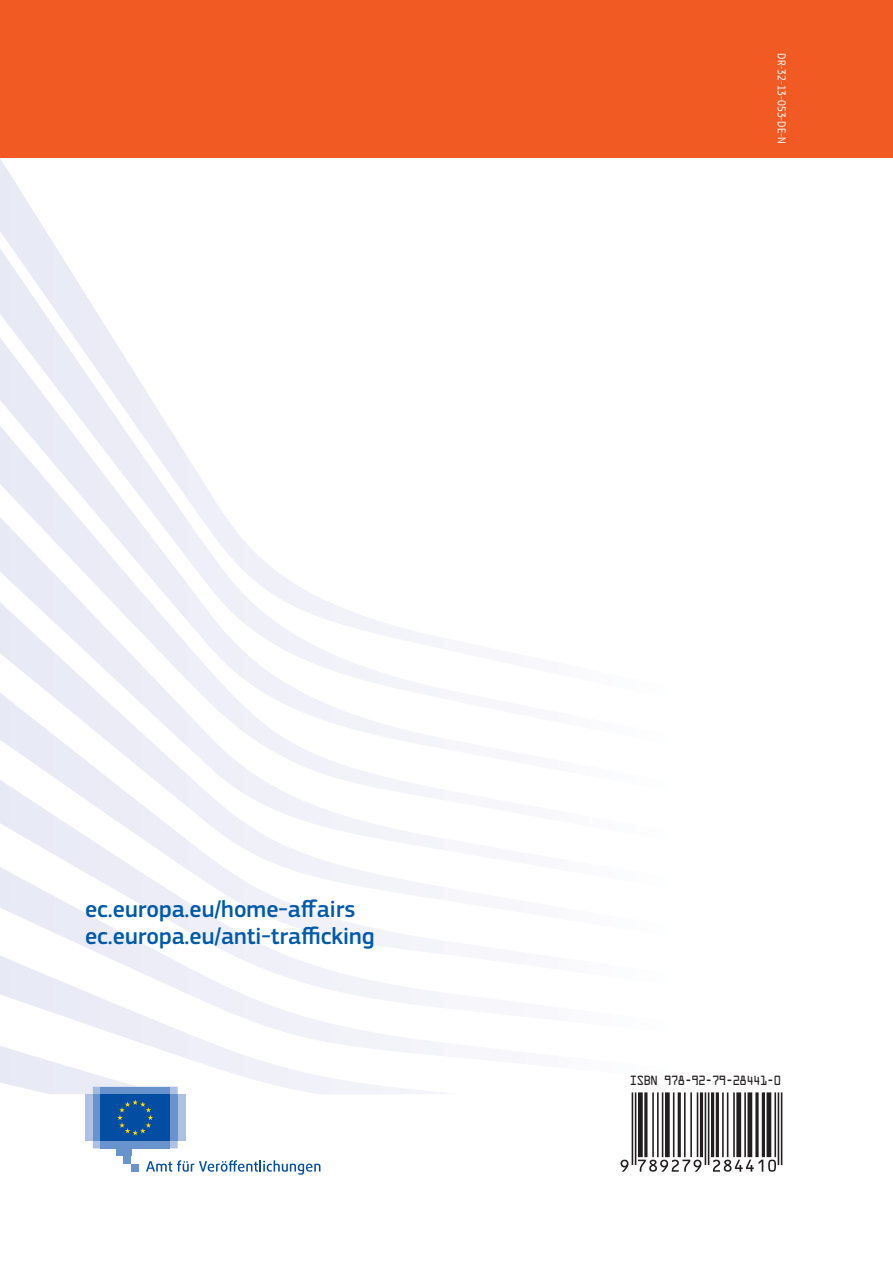
<style>
.page{position:relative;width:893px;height:1263px;background:#fff}
.page>*{position:absolute;margin:0;border:0;box-sizing:border-box;transform-origin:0 0}
.t1{font:500 24px/27px "EC Square Sans Pro";color:#005aaa}
.t2{font:12px "OCRA Alternate";letter-spacing:-.1em;color:#231f20;scale:.92 1}
.t3{font:12px "EC Square Sans Pro";color:#fff;scale:.87 1}
</style>
<div class="page">
<div style="left:0;top:0;width:893px;height:158px;background:#f15a22"></div>
<svg style="left:30px;top:840px;width:412px;height:15px"></svg>
<svg style="left:0;top:855px;width:442px;height:91px"></svg>
<svg style="left:0;top:946px;width:442px;height:148px"></svg>
<svg style="left:0;top:217px;width:94px;height:92px"></svg>
<svg style="left:0;top:309px;width:152px;height:92px"></svg>
<svg style="left:0;top:401px;width:442px;height:439px"></svg>
<svg style="left:93px;top:1141px;width:85px;height:7px"></svg>
<svg style="left:0;top:1039px;width:178px;height:55px"></svg>
<div style="left:100px;top:1087px;width:70px;height:7px;background:#6993cd"></div>
<div style="left:100px;top:1141px;width:70px;height:7px;background:#6993cd"></div>
<div style="left:170px;top:1094px;width:8px;height:47px;background:#6993cd"></div>
<div style="left:178px;top:1094px;width:7px;height:47px;background:#aec0e3"></div>
<div style="left:93px;top:1094px;width:7px;height:47px;background:#6993cd"></div>
<div style="left:85px;top:1094px;width:8px;height:47px;background:#aec0e3"></div>
<div style="left:116px;top:1141px;width:15px;height:15px;background:#6993cd"></div>
<div style="left:124px;top:1141px;width:7px;height:23px;background:#6993cd"></div>
<div style="left:131px;top:1164px;width:8px;height:7px;background:#6993cd"></div>
<div style="left:100px;top:1094px;width:70px;height:47px;background:#034ea2"></div>
<svg style="left:117px;top:1100px;width:36px;height:35px"></svg>
<svg style="left:146px;top:1160px;width:174px;height:15px"></svg>
<svg style="left:620px;top:1092px;width:162px;height:80px"></svg>
<p class="t3" style="left:786px;top:53px;width:105px;rotate:90deg">DR-32-13-053-DE-N</p>
<p class="t1" style="left:85px;top:898px;width:291px">ec.europa.eu/home-affairs ec.europa.eu/anti-trafficking</p>
<p class="t2" style="left:630px;top:1076px;width:166px">ISBN 978-92-79-28441-0</p>
</div>
